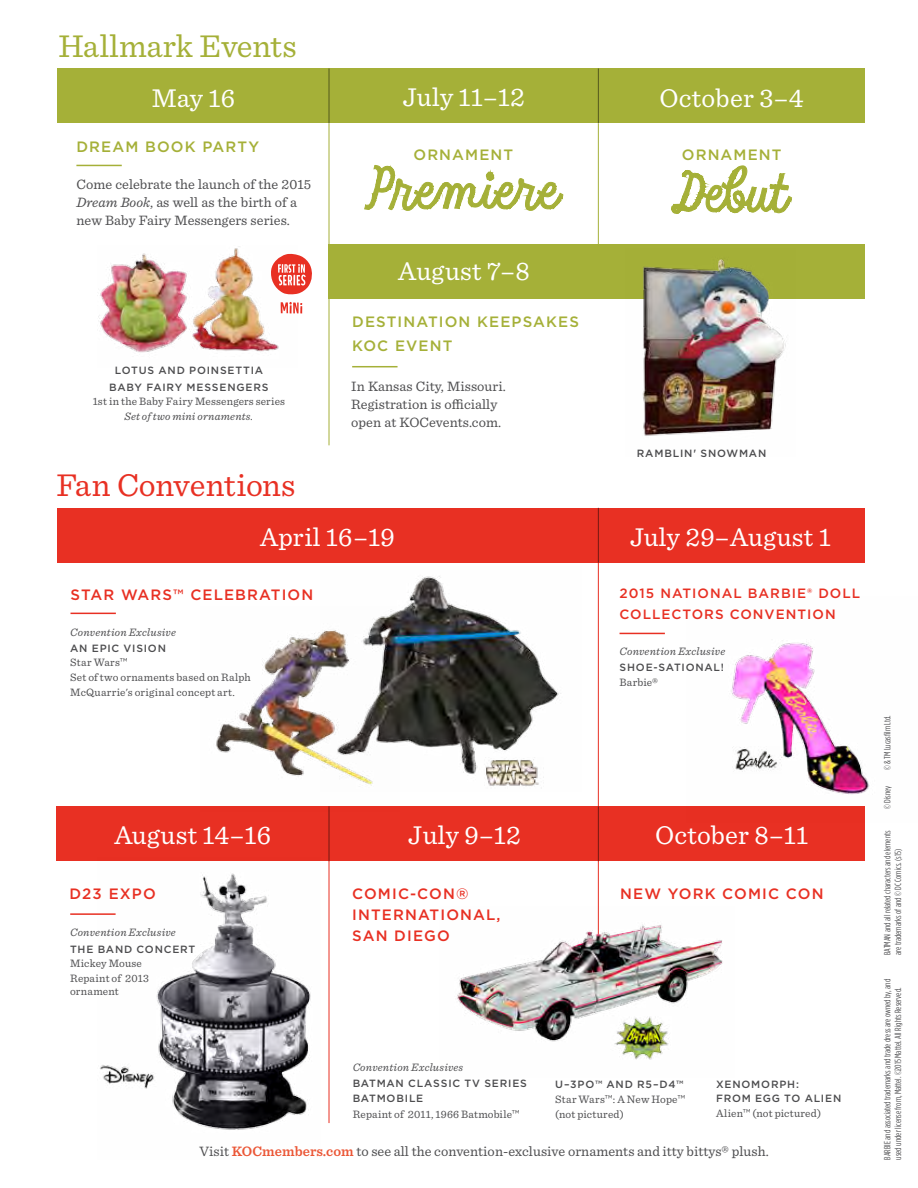
<style>
.page{position:relative;width:918px;height:1188px;background:#fff}
.page>*{position:absolute;margin:0;border:0;box-sizing:border-box;transform-origin:0 0}
.t1{font:66px "Gingerbread Rough Aa";color:#a5b038}
.t2{font:33px "Sentinel";letter-spacing:-.01em;color:#e83023}
.t3{font:33px "Sentinel";letter-spacing:-.005em;color:#a5b038}
.t4{font:27px "Sentinel";letter-spacing:.01em;color:#fff}
.t5{font:500 15px/21px "Gotham";letter-spacing:.075em;color:#e83023}
.t6{font:500 15px/24px "Gotham";letter-spacing:.075em;color:#a5b038}
.t7{font:14.25px/18px "Sentinel";letter-spacing:.005em;color:#4d4d4f}
.t8{font:500 13.5px/21px "Gotham";letter-spacing:.075em;color:#e83023}
.t9{font:11.25px/14.7px "Sentinel";letter-spacing:.02em;color:#4d4d4f}
.t10{font:italic 11.25px "Sentinel";letter-spacing:.02em;color:#4d4d4f}
.t11{font:500 10.5px/16.2px "Gotham";letter-spacing:.075em;color:#4d4d4f}
.t12{font:9px/10.5px "Gotham Condensed";color:#4d4d4f}
.s1{font-style:italic}
.s2{font-family:"Gotham"}
.s3{font-weight:600;color:#eb5737}
</style>
<div class="page">
<hr style="left:598px;top:535px;width:1px;height:404px;background:#e83023">
<hr style="left:329px;top:860px;width:1px;height:263px;background:#e83023">
<div style="left:57px;top:68px;width:807px;height:55px;background:#a5b038"></div>
<div style="left:57px;top:508px;width:807px;height:54px;background:#e83023"></div>
<div style="left:56px;top:806px;width:809px;height:55px;background:#e83023"></div>
<div style="left:328px;top:244px;width:536px;height:55px;background:#a5b038"></div>
<img style="left:457px;top:907px;width:266px;height:153px">
<img style="left:399px;top:576px;width:162px;height:210px">
<img style="left:216px;top:609px;width:183px;height:203px">
<hr style="left:71px;top:613px;width:45px;height:1px;background:#e83023">
<hr style="left:329px;top:68px;width:1px;height:55px;background:#000">
<hr style="left:598px;top:68px;width:1px;height:55px;background:#000">
<img style="left:100px;top:873px;width:211px;height:257px">
<hr style="left:70px;top:913px;width:46px;height:2px;background:#e83023">
<hr style="left:620px;top:633px;width:45px;height:1px;background:#e83023">
<img style="left:731px;top:640px;width:139px;height:154px">
<img style="left:733px;top:747px;width:48px;height:27px">
<hr style="left:352px;top:366px;width:46px;height:1px;background:#a5b038">
<hr style="left:76px;top:165px;width:46px;height:1px;background:#a5b038">
<img style="left:98px;top:246px;width:197px;height:107px">
<img style="left:642px;top:259px;width:144px;height:177px">
<svg style="left:365px;top:165px;width:198px;height:46px"></svg>
<svg style="left:672px;top:166px;width:120px;height:48px"></svg>
<svg style="left:270px;top:253px;width:42px;height:42px"></svg>
<svg style="left:281px;top:302px;width:21px;height:11px"></svg>
<hr style="left:329px;top:123px;width:1px;height:322px;background:#a5b038">
<hr style="left:598px;top:123px;width:1px;height:157px;background:#a5b038">
<hr style="left:598px;top:508px;width:1px;height:55px;background:#000">
<hr style="left:598px;top:806px;width:1px;height:55px;background:#000">
<hr style="left:329px;top:806px;width:1px;height:55px;background:#000">
<h2 class="t3" style="left:59px;top:21px;width:240px">Hallmark Events</h2>
<h3 class="t4" style="left:152px;top:77px;width:85px">May 16</h3>
<p class="t6" style="left:76px;top:134px;width:184px">DREAM BOOK PARTY</p>
<p class="t7" style="left:76px;top:174px;width:236px">Come celebrate the launch of the 2015<br><span class="s1">Dream Book</span>, as well as the birth of a new Baby Fairy Messengers series.</p>
<p class="t11" style="left:109px;top:362px;width:161px;text-align:center">LOTUS AND POINSETTIA<br>BABY FAIRY MESSENGERS</p>
<p class="t9" style="left:93px;top:393px;width:194px">1st in the Baby Fairy Messengers series</p>
<p class="t10" style="left:124px;top:408px;width:130px">Set of two mini ornaments.</p>
<h2 class="t2" style="left:56px;top:460px;width:240px">Fan Conventions</h2>
<h3 class="t4" style="left:403px;top:77px;width:124px">July 11–12</h3>
<p class="t6" style="left:413px;top:143px;width:101px">ORNAMENT</p>
<h1 class="t1" style="left:366px;top:154px;width:195px">Premiere</h1>
<h3 class="t4" style="left:398px;top:250px;width:133px">August 7–8</h3>
<p class="t6" style="left:352px;top:310px;width:228px">DESTINATION KEEPSAKES<br>KOC EVENT</p>
<p class="t7" style="left:351px;top:376px;width:156px">In Kansas City, Missouri.<br>Registration is officially open at KOCevents.com.</p>
<h3 class="t4" style="left:260px;top:516px;width:136px">April 16–19</h3>
<p class="t5" style="left:71px;top:584px;width:244px">STAR WARS™ CELEBRATION</p>
<p class="t10" style="left:70px;top:623px;width:107px">Convention Exclusive</p>
<p class="t11" style="left:70px;top:640px;width:97px">AN EPIC VISION</p>
<p class="t9" style="left:70px;top:655px;width:182px">Star Wars<span class="s2">™<br></span>Set of two ornaments based on Ralph<br>McQuarrie's original concept art.</p>
<h3 class="t4" style="left:659px;top:77px;width:146px">October 3–4</h3>
<p class="t6" style="left:682px;top:143px;width:101px">ORNAMENT</p>
<h1 class="t1" style="left:675px;top:157px;width:116px">Debut</h1>
<p class="t11" style="left:637px;top:445px;width:131px">RAMBLIN' SNOWMAN</p>
<h3 class="t4" style="left:630px;top:516px;width:202px">July 29–August 1</h3>
<p class="t8" style="left:620px;top:583px;width:242px">2015 NATIONAL BARBIE® DOLL<br>COLLECTORS CONVENTION</p>
<p class="t10" style="left:620px;top:643px;width:107px">Convention Exclusive</p>
<p class="t11" style="left:620px;top:659px;width:106px">SHOE-SATIONAL!</p>
<p class="t9" style="left:620px;top:674px;width:40px">Barbie®</p>
<h3 class="t4" style="left:114px;top:815px;width:158px">August 14–16</h3>
<h3 class="t4" style="left:408px;top:815px;width:114px">July 9–12</h3>
<h3 class="t4" style="left:655px;top:815px;width:155px">October 8–11</h3>
<p class="t5" style="left:69px;top:883px;width:88px">D23 EXPO</p>
<p class="t10" style="left:70px;top:924px;width:107px">Convention Exclusive</p>
<p class="t11" style="left:70px;top:941px;width:127px">THE BAND CONCERT</p>
<p class="t9" style="left:70px;top:955px;width:80px">Mickey Mouse<br>Repaint of 2013</p>
<p class="t9" style="left:70px;top:983px;width:50px">ornament</p>
<p class="t5" style="left:352px;top:883px;width:118px">COMIC-CON®</p>
<p class="t5" style="left:620px;top:883px;width:205px">NEW YORK COMIC CON</p>
<p class="t5" style="left:352px;top:904px;width:150px">INTERNATIONAL,<br>SAN DIEGO</p>
<p class="t10" style="left:353px;top:1059px;width:112px">Convention Exclusives</p>
<p class="t11" style="left:353px;top:1076px;width:176px;line-height:15px">BATMAN CLASSIC TV SERIES<br>BATMOBILE</p>
<p class="t9" style="left:353px;top:1107px;width:168px">Repaint of 2011, 1966 Batmobile<span class="s2">™</span></p>
<p class="t11" style="left:555px;top:1076px;width:130px">U–3PO™ AND R5–D4™</p>
<p class="t9" style="left:555px;top:1092px;width:132px">Star Wars<span class="s2">™</span>: A New Hope<span class="s2">™ </span>(not pictured)</p>
<p class="t7" style="left:199px;top:1142px;width:571px">Visit <span class="s3">KOCmembers.com</span> to see all the convention-exclusive ornaments and itty bittys® plush.</p>
<p class="t11" style="left:716px;top:1076px;width:127px;line-height:14.7px">XENOMORPH:<br>FROM EGG TO ALIEN</p>
<p class="t9" style="left:716px;top:1105px;width:107px">Alien<span class="s2">™</span> (not pictured)</p>
<p class="t12" style="left:882px;top:770px;width:57px;rotate:-90deg">© &amp; TM Lucasfilm Ltd.</p>
<p class="t12" style="left:882px;top:809px;width:25px;rotate:-90deg">© Disney</p>
<p class="t12" style="left:882px;top:955px;width:126px;rotate:-90deg">BATMAN and all related characters and elements are trademarks of and © DC Comics. (s15)</p>
<p class="t12" style="left:882px;top:1160px;width:182px;rotate:-90deg">BARBIE and associated trademarks and trade dress are owned by, and used under license from, Mattel. ©2015 Mattel. All Rights Reserved.</p>
</div>
